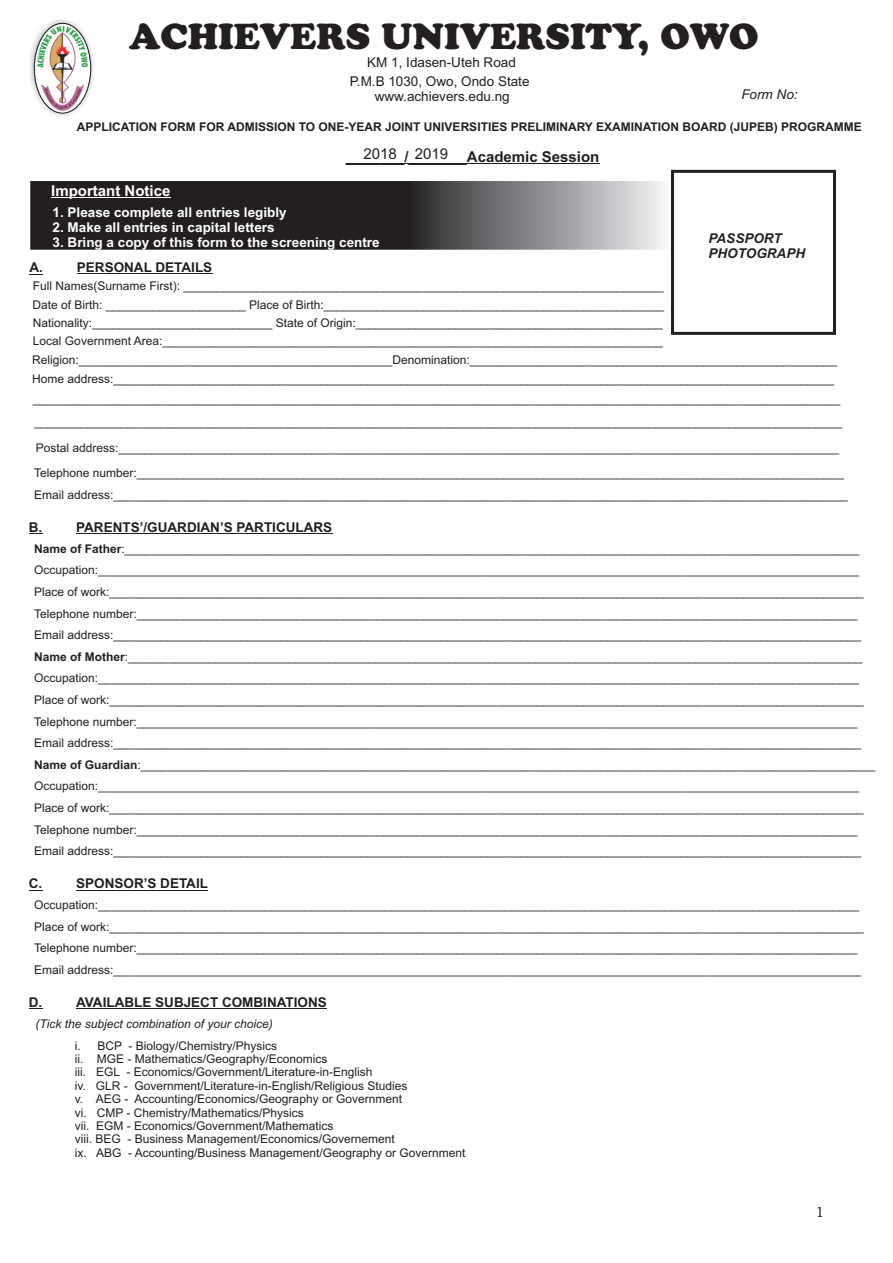
<style>
.page{position:relative;width:893px;height:1263px;background:#fff}
.page>*{position:absolute;margin:0;border:0;box-sizing:border-box;transform-origin:0 0}
.t1{font:700 36px "Cooper Black Std";color:#231f20}
.t2{font:700 15px "Arial";color:#231f20}
.t3{font:700 15px "Arial";color:#fff}
.t4{font:15px "Arial";color:#231f20}
.t5{font:15px "Bookman Old Style";color:#231f20}
.t6{font:700 13.5px "Arial";color:#fff}
.t7{font:700 13.5px "Arial";color:#231f20}
.t8{font:13.5px/18.8px "Arial";color:#231f20;text-align:center}
.t9{font:italic 700 13.5px/15.1px "Arial";color:#231f20}
.t10{font:italic 13.5px "Arial";color:#231f20}
.t11{font:12px/13.4px "Arial";color:#231f20}
.t12{font:700 12px "Arial";color:#231f20}
.t13{font:italic 12px "Arial";color:#231f20}
.s1{font-weight:700}
</style>
<div class="page">
<img style="left:30px;top:20px;width:64px;height:96px">
<img style="left:34px;top:23px;width:57px;height:90px;border-radius:50%">
<div style="left:34px;top:23px;width:57px;height:90px;border:1px solid #231f20;border-radius:50%"></div>
<hr style="left:346px;top:163px;width:253px;height:1px;background:#231f20">
<img style="left:30px;top:181px;width:633px;height:69px">
<div style="left:671px;top:170px;width:165px;height:165px;border:3px solid #231f20"></div>
<svg style="left:30px;top:274px;width:13px;height:1px"></svg>
<hr style="left:77px;top:274px;width:135px;height:1px;background:#231f20">
<svg style="left:29px;top:533px;width:13px;height:1px"></svg>
<hr style="left:76px;top:533px;width:256px;height:1px;background:#231f20">
<svg style="left:29px;top:890px;width:13px;height:1px"></svg>
<hr style="left:76px;top:890px;width:132px;height:1px;background:#231f20">
<hr style="left:51px;top:197px;width:119px;height:1px;background:#fff">
<svg style="left:29px;top:1008px;width:13px;height:1px"></svg>
<hr style="left:76px;top:1008px;width:251px;height:1px;background:#231f20">
<h1 class="t1" style="left:129px;top:24px;width:631px">ACHIEVERS UNIVERSITY, OWO</h1>
<p class="t8" style="left:350px;top:54px;width:181px">KM 1, Idasen-Uteh Road<br>P.M.B 1030, Owo, Ondo State</p>
<p class="t8" style="left:375px;top:88px;width:137px">www.achievers.edu.ng</p>
<p class="t12" style="left:77px;top:122px;width:786px">APPLICATION FORM FOR ADMISSION TO ONE-YEAR JOINT UNIVERSITIES PRELIMINARY EXAMINATION BOARD (JUPEB) PROGRAMME</p>
<p class="t2" style="left:346px;top:151px;width:255px">_______/_______Academic Session</p>
<p class="t10" style="left:741px;top:89px;width:58px">Form No:</p>
<p class="t4" style="left:363px;top:148px;width:86px">2018 2019</p>
<p class="t3" style="left:51px;top:185px;width:121px">Important Notice</p>
<p class="t6" style="left:53px;top:207px;width:236px">1. Please complete all entries legibly</p>
<p class="t6" style="left:53px;top:222px;width:224px">2. Make all entries in capital letters</p>
<p class="t6" style="left:53px;top:237px;width:329px">3. Bring a copy of this form to the screening centre</p>
<p class="t7" style="left:77px;top:263px;width:137px">PERSONAL DETAILS</p>
<p class="t11" style="left:32px;top:277px;width:806px;line-height:18.5px">Full Names(Surname First): ________________________________________________________________________<br>Date of Birth: _____________________ Place of Birth:___________________________________________________ Nationality:___________________________ State of Origin:______________________________________________<br>Local Government Area:___________________________________________________________________________ Religion:_______________________________________________Denomination:_______________________________________________________</p>
<p class="t11" style="left:32px;top:370px;width:810px;line-height:20px">Home address:____________________________________________________________________________________________________________ _________________________________________________________________________________________________________________________</p>
<p class="t11" style="left:34px;top:410px;width:812px;line-height:25.8px">_________________________________________________________________________________________________________________________<br>Postal address:____________________________________________________________________________________________________________<br>Telephone number:__________________________________________________________________________________________________________</p>
<p class="t11" style="left:34px;top:489px;width:815px">Email address:______________________________________________________________________________________________________________</p>
<p class="t7" style="left:29px;top:522px;width:15px">B.</p>
<p class="t7" style="left:76px;top:522px;width:257px">PARENTS’/GUARDIAN’S PARTICULARS</p>
<p class="t11" style="left:34px;top:539px;width:831px;line-height:21.6px"><span class="s1">Name of Father</span>:______________________________________________________________________________________________________________<br>Occupation:__________________________________________________________________________________________________________________<br>Place of work:_________________________________________________________________________________________________________________</p>
<p class="t11" style="left:34px;top:625px;width:830px;line-height:21.6px">Email address:________________________________________________________________________________________________________________<br><span class="s1">Name of Mother</span>:______________________________________________________________________________________________________________</p>
<p class="t9" style="left:709px;top:232px;width:98px">PASSPORT<br>PHOTOGRAPH</p>
<p class="t7" style="left:30px;top:263px;width:15px">A.</p>
<p class="t11" style="left:34px;top:608px;width:825px">Telephone number:____________________________________________________________________________________________________________</p>
<p class="t11" style="left:34px;top:668px;width:831px;line-height:21.6px">Occupation:__________________________________________________________________________________________________________________<br>Place of work:_________________________________________________________________________________________________________________</p>
<p class="t11" style="left:34px;top:737px;width:828px">Email address:________________________________________________________________________________________________________________</p>
<p class="t11" style="left:34px;top:716px;width:825px">Telephone number:____________________________________________________________________________________________________________</p>
<p class="t11" style="left:34px;top:755px;width:842px;line-height:21.6px"><span class="s1">Name of Guardian</span>:______________________________________________________________________________________________________________<br>Occupation:__________________________________________________________________________________________________________________<br>Place of work:_________________________________________________________________________________________________________________</p>
<p class="t11" style="left:34px;top:845px;width:828px">Email address:________________________________________________________________________________________________________________</p>
<p class="t11" style="left:34px;top:824px;width:825px">Telephone number:____________________________________________________________________________________________________________</p>
<p class="t7" style="left:29px;top:879px;width:15px">C.</p>
<p class="t7" style="left:76px;top:879px;width:133px">SPONSOR’S DETAIL</p>
<p class="t11" style="left:34px;top:895px;width:831px;line-height:21.6px">Occupation:__________________________________________________________________________________________________________________<br>Place of work:_________________________________________________________________________________________________________________</p>
<p class="t11" style="left:34px;top:964px;width:828px">Email address:________________________________________________________________________________________________________________</p>
<p class="t11" style="left:34px;top:943px;width:825px">Telephone number:____________________________________________________________________________________________________________</p>
<p class="t7" style="left:29px;top:997px;width:15px">D.</p>
<p class="t7" style="left:76px;top:997px;width:252px">AVAILABLE SUBJECT COMBINATIONS</p>
<p class="t13" style="left:35px;top:1019px;width:239px">(Tick the subject combination of your choice)</p>
<p class="t11" style="left:75px;top:1040px;width:392px">i. BCP - Biology/Chemistry/Physics<br>ii. MGE - Mathematics/Geography/Economics<br>iii. EGL - Economics/Government/Literature-in-English<br>iv. GLR - Government/Literature-in-English/Religious Studies<br>v. AEG - Accounting/Economics/Geography or Government<br>vi. CMP - Chemistry/Mathematics/Physics<br>vii. EGM - Economics/Government/Mathematics<br>viii. BEG - Business Management/Economics/Governement<br>ix. ABG - Accounting/Business Management/Geography or Government</p>
<p class="t5" style="left:815px;top:1206px;width:11px">1</p>
</div>
